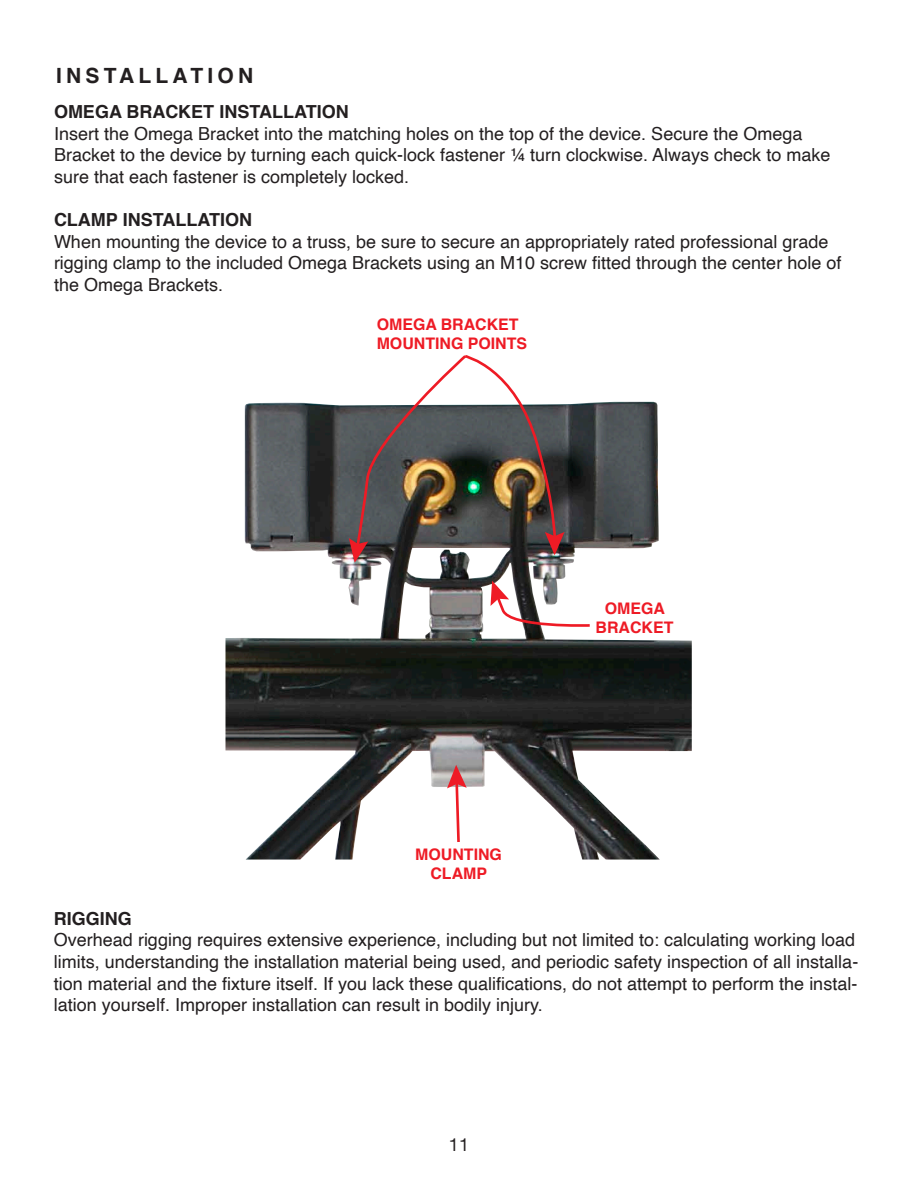
<style>
.page{position:relative;width:918px;height:1188px;background:#fff}
.page>*{position:absolute;margin:0;border:0;box-sizing:border-box;transform-origin:0 0}
.t1{font:700 21px "Helvetica";letter-spacing:.2em;color:#231f20}
.t2{font:18px/21.6px "Helvetica";color:#231f20}
.t3{font:700 18px "Helvetica";color:#231f20}
.t4{font:18px "Helvetica Neue";color:#231f20}
.t5{font:700 15.9px/19px "Helvetica";color:#ee1b25;text-align:center}
</style>
<div class="page">
<img style="left:225px;top:402px;width:467px;height:458px">
<img style="left:349px;top:355px;width:243px;height:284px">
<svg style="left:447px;top:765px;width:20px;height:80px"></svg>
<p class="t1" style="left:56px;top:59px;width:199px">INSTALLATION</p>
<p class="t3" style="left:54px;top:97px;width:296px">OMEGA BRACKET INSTALLATION</p>
<p class="t2" style="left:54px;top:123px;width:778px">Insert the Omega Bracket into the matching holes on the top of the device. Secure the Omega<br>Bracket to the device by turning each quick-lock fastener ¼ turn clockwise. Always check to make sure that each fastener is completely locked.</p>
<p class="t3" style="left:54px;top:205px;width:200px">CLAMP INSTALLATION</p>
<p class="t2" style="left:54px;top:231px;width:789px">When mounting the device to a truss, be sure to secure an appropriately rated professional grade rigging clamp to the included Omega Brackets using an M10 screw fitted through the center hole of the Omega Brackets.</p>
<p class="t5" style="left:377px;top:315px;width:152px;text-align:left">OMEGA BRACKET<br>MOUNTING POINTS</p>
<p class="t5" style="left:415px;top:845px;width:88px">MOUNTING<br>CLAMP</p>
<p class="t5" style="left:596px;top:599px;width:79px">OMEGA<br>BRACKET</p>
<p class="t3" style="left:54px;top:904px;width:80px">RIGGING</p>
<p class="t2" style="left:54px;top:930px;width:806px">Overhead rigging requires extensive experience, including but not limited to: calculating working load limits, understanding the installation material being used, and periodic safety inspection of all installa&shy;tion material and the fixture itself. If you lack these qualifications, do not attempt to perform the instal&shy;lation yourself. Improper installation can result in bodily injury.</p>
<p class="t4" style="left:449px;top:1132px;width:22px">11</p>
</div>
